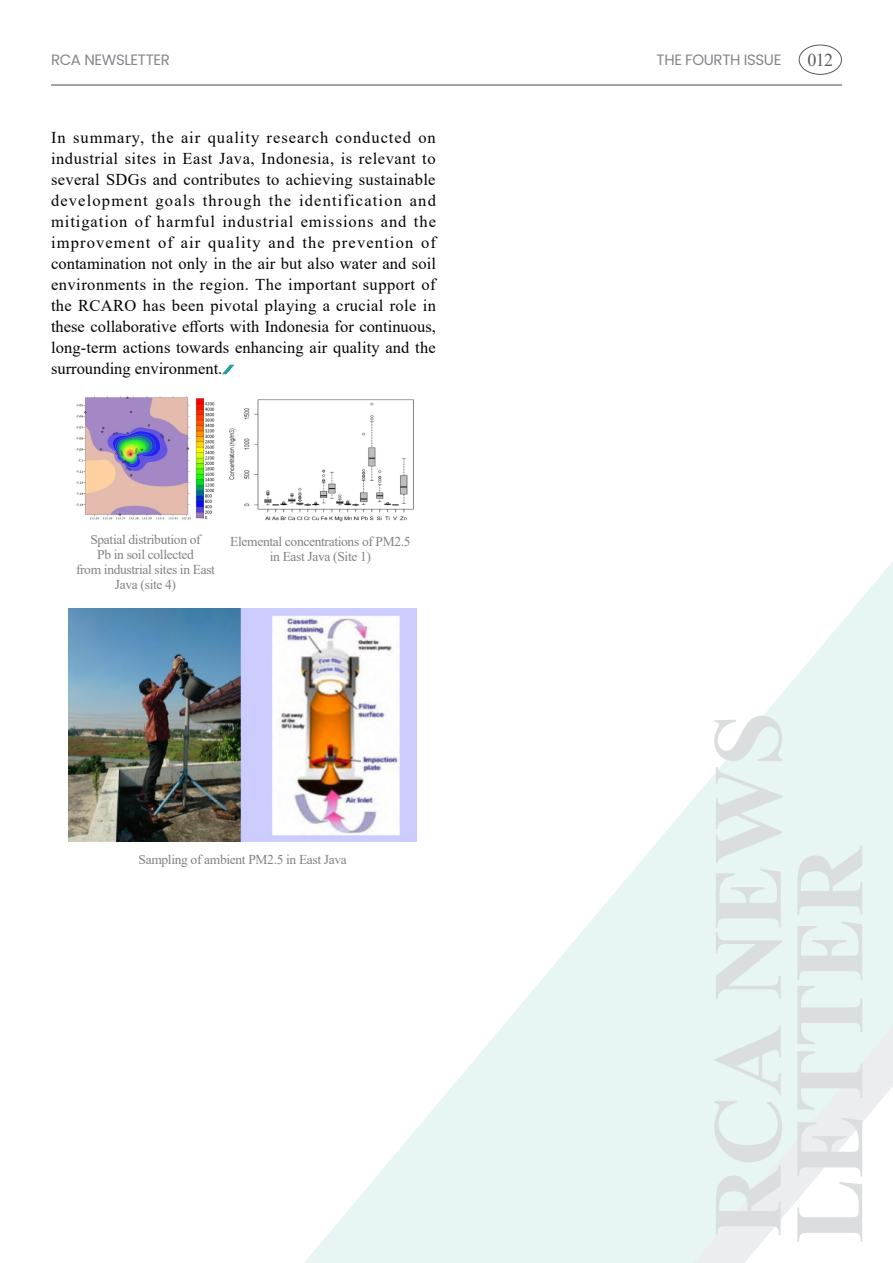
<style>
.page{position:relative;width:893px;height:1263px;background:#fff}
.page>*{position:absolute;margin:0;border:0;box-sizing:border-box;transform-origin:0 0}
.t1{font:700 97.95px/81.6px "Times New Roman";color:#dbdede}
.t2{font:18px "Times New Roman";color:#595b5d}
.t3{font:16.5px/21px "Times New Roman";letter-spacing:.005em;color:#050303;text-align:justify}
.t4{font:15px "Poppins";letter-spacing:-.025em;color:#84868a}
.t5{font:13.5px/15px "Times New Roman";letter-spacing:-.025em;color:#808285;text-align:center}
</style>
<div class="page">
<img style="left:75px;top:397px;width:140px;height:123px">
<img style="left:229px;top:399px;width:185px;height:123px">
<img style="left:69px;top:609px;width:235px;height:232px">
<hr style="left:51px;top:84px;width:791px;height:2px;background:#84868a">
<div style="left:799px;top:45px;width:43px;height:30px;border:1px solid #595959;border-radius:50%"></div>
<svg style="left:304px;top:561px;width:589px;height:702px"></svg>
<svg style="left:222px;top:365px;width:12px;height:9px"></svg>
<p class="t4" style="left:51px;top:51px;width:120px">RCA NEWSLETTER</p>
<p class="t4" style="left:657px;top:51px;width:126px">THE FOURTH ISSUE</p>
<p class="t2" style="left:807px;top:47px;width:27px">012</p>
<p class="t3" style="left:51px;top:127px;width:386px">In summary, the air quality research conducted on industrial sites in East Java, Indonesia, is relevant to several SDGs and contributes to achieving sustainable development goals through the identification and mitigation of harmful industrial emissions and the improvement of air quality and the prevention of contamination not only in the air but also water and soil environments in the region. The important support of the RCARO has been pivotal playing a crucial role in these collaborative efforts with Indonesia for continuous, long-term actions towards enhancing air quality and the surrounding environment.</p>
<p class="t5" style="left:90px;top:531px;width:112px">Spatial distribution of</p>
<p class="t5" style="left:97px;top:546px;width:98px">Pb in soil collected</p>
<p class="t5" style="left:76px;top:561px;width:141px">from industrial sites in East<br>Java (site 4)</p>
<p class="t5" style="left:230px;top:534px;width:182px">Elemental concentrations of PM2.5 in East Java (Site 1)</p>
<p class="t5" style="left:139px;top:851px;width:210px">Sampling of ambient PM2.5 in East Java</p>
<h1 class="t1" style="left:704px;top:1244px;width:533px;rotate:-90deg">RCA NEWS<br>LETTER</h1>
</div>
